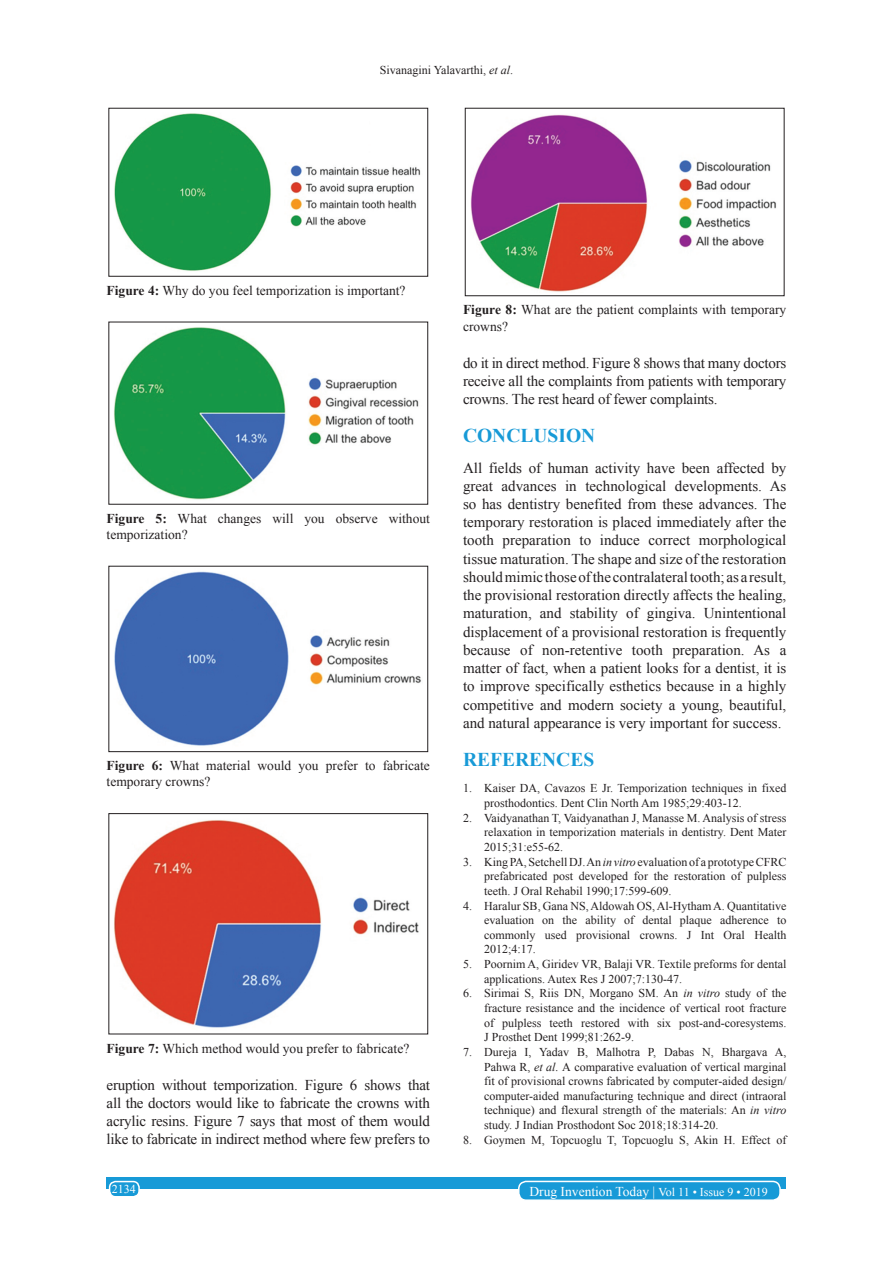
<style>
.page{position:relative;width:893px;height:1263px;background:#fff}
.page>*{position:absolute;margin:0;border:0;box-sizing:border-box;transform-origin:0 0}
.t1{font:700 19.5px "Times New Roman";color:#179ad7}
.TX{font:15px/18.3px "Times New Roman";letter-spacing:-.015em;color:#231f20;text-align:justify}
.FGC{font:13.5px/16.2px "Times New Roman";color:#231f20}
.t2{font:13.5px "Times New Roman";color:#fff}
.REF{font:12px/14.7px "Times New Roman";color:#231f20;text-align:justify}
.t3{font:12px "Times New Roman";color:#fff}
.s1{font-style:italic}
.s2{font-weight:700}
.s3{font-size:12px}
</style>
<div class="page">
<div style="left:106px;top:1177px;width:680px;height:12px;background:#179ad7"></div>
<div style="left:518px;top:1181px;width:261px;height:19px;background:#179ad7;border-radius:7px"></div>
<div style="left:518px;top:1180px;width:262px;height:21px;border:2px solid #fff;border-radius:7px"></div>
<div style="left:110px;top:1181px;width:29px;height:15px;background:#179ad7;border-radius:6px"></div>
<div style="left:109px;top:1180px;width:31px;height:17px;border:2px solid #fff;border-radius:6px"></div>
<img style="left:114px;top:113px;width:307px;height:158px">
<img style="left:114px;top:327px;width:305px;height:173px">
<img style="left:114px;top:571px;width:307px;height:175px">
<div style="left:109px;top:566px;width:319px;height:186px;border:1px solid #231f20"></div>
<img style="left:114px;top:820px;width:305px;height:208px">
<div style="left:109px;top:813px;width:319px;height:221px;border:1px solid #231f20"></div>
<img style="left:470px;top:114px;width:306px;height:178px">
<div style="left:465px;top:108px;width:319px;height:188px;border:1px solid #231f20"></div>
<p class="REF" style="left:379px;top:63px;width:135px">Sivanagini Yalavarthi, <span class="s1">et al</span>.</p>
<p class="FGC" style="left:106px;top:282px;width:300px"><span class="s2">Figure 4:</span> Why do you feel temporization is important?</p>
<p class="FGC" style="left:106px;top:510px;width:325px"><span class="s2">Figure 5:</span> What changes will you observe without temporization?</p>
<p class="FGC" style="left:106px;top:757px;width:325px"><span class="s2">Figure 6:</span> What material would you prefer to fabricate temporary crowns?</p>
<p class="FGC" style="left:106px;top:1039px;width:304px"><span class="s2">Figure 7:</span> Which method would you prefer to fabricate?</p>
<p class="TX" style="left:106px;top:1075px;width:325px">eruption without temporization. Figure 6 shows that all the doctors would like to fabricate the crowns with acrylic resins. Figure 7 says that most of them would like to fabricate in indirect method where few prefers to</p>
<p class="FGC" style="left:463px;top:301px;width:325px"><span class="s2">Figure 8:</span> What are the patient complaints with temporary crowns?</p>
<p class="TX" style="left:463px;top:353px;width:325px">do it in direct method. Figure 8 shows that many doctors receive all the complaints from patients with temporary crowns. The rest heard of fewer complaints.</p>
<h1 class="t1" style="left:463px;top:422px;width:134px">CONCLUSION</h1>
<p class="TX" style="left:463px;top:458px;width:325px">All fields of human activity have been affected by great advances in technological developments. As so has dentistry benefited from these advances. The temporary restoration is placed immediately after the tooth preparation to induce correct morphological tissue maturation. The shape and size of the restoration should mimic those of the contralateral tooth; as a result, the provisional restoration directly affects the healing, maturation, and stability of gingiva. Unintentional displacement of a provisional restoration is frequently because of non-retentive tooth preparation. As a matter of fact, when a patient looks for a dentist, it is to improve specifically esthetics because in a highly competitive and modern society a young, beautiful, and natural appearance is very important for success.</p>
<h1 class="t1" style="left:463px;top:745px;width:133px">REFERENCES</h1>
<p class="REF" style="left:484px;top:780px;width:304px;text-indent:-21px">1. Kaiser DA, Cavazos E Jr. Temporization techniques in fixed prosthodontics. Dent Clin North Am 1985;29:403-12.</p>
<p class="REF" style="left:484px;top:810px;width:304px;text-indent:-21px">2. Vaidyanathan T, Vaidyanathan J, Manasse M. Analysis of stress relaxation in temporization materials in dentistry. Dent Mater 2015;31:e55-62.</p>
<p class="REF" style="left:484px;top:854px;width:304px;text-indent:-21px">3. King PA, Setchell DJ. An <span class="s1">in vitro</span> evaluation of a prototypeCFRC prefabricated post developed for the restoration of pulpless teeth. J Oral Rehabil 1990;17:599-609.</p>
<p class="REF" style="left:484px;top:897px;width:304px;text-indent:-21px">4. Haralur SB, Gana NS, Aldowah OS, Al-Hytham A. Quantitative evaluation on the ability of dental plaque adherence to commonly used provisional crowns. J Int Oral Health 2012;4:17.</p>
<p class="REF" style="left:484px;top:956px;width:304px;text-indent:-21px">5. Poornim A, Giridev VR, Balaji VR. Textile preforms for dental applications. Autex Res J 2007;7:130-47.</p>
<p class="REF" style="left:484px;top:985px;width:304px;text-indent:-21px">6. Sirimai S, Riis DN, Morgano SM. An <span class="s1">in vitro</span> study of the fracture resistance and the incidence of vertical root fracture of pulpless teeth restored with six post-and-coresystems.<br>J Prosthet Dent 1999;81:262-9.</p>
<p class="REF" style="left:484px;top:1044px;width:304px;text-indent:-21px">7. Dureja I, Yadav B, Malhotra P, Dabas N, Bhargava A, Pahwa R, <span class="s1">et al.</span> A comparative evaluation of vertical marginal fit of provisional crowns fabricated by computer-aided design/ computer-aided manufacturing technique and direct (intraoral technique) and flexural strength of the materials: An <span class="s1">in vitro </span>study. J Indian Prosthodont Soc 2018;18:314-20.</p>
<p class="REF" style="left:463px;top:1132px;width:325px">8. Goymen M, Topcuoglu T, Topcuoglu S, Akin H. Effect of</p>
<p class="t3" style="left:112px;top:1180px;width:25px">2134</p>
<p class="t2" style="left:529px;top:1181px;width:240px">Drug Invention Today | <span class="s3">Vol 11 • Issue 9 • 2019</span></p>
</div>
